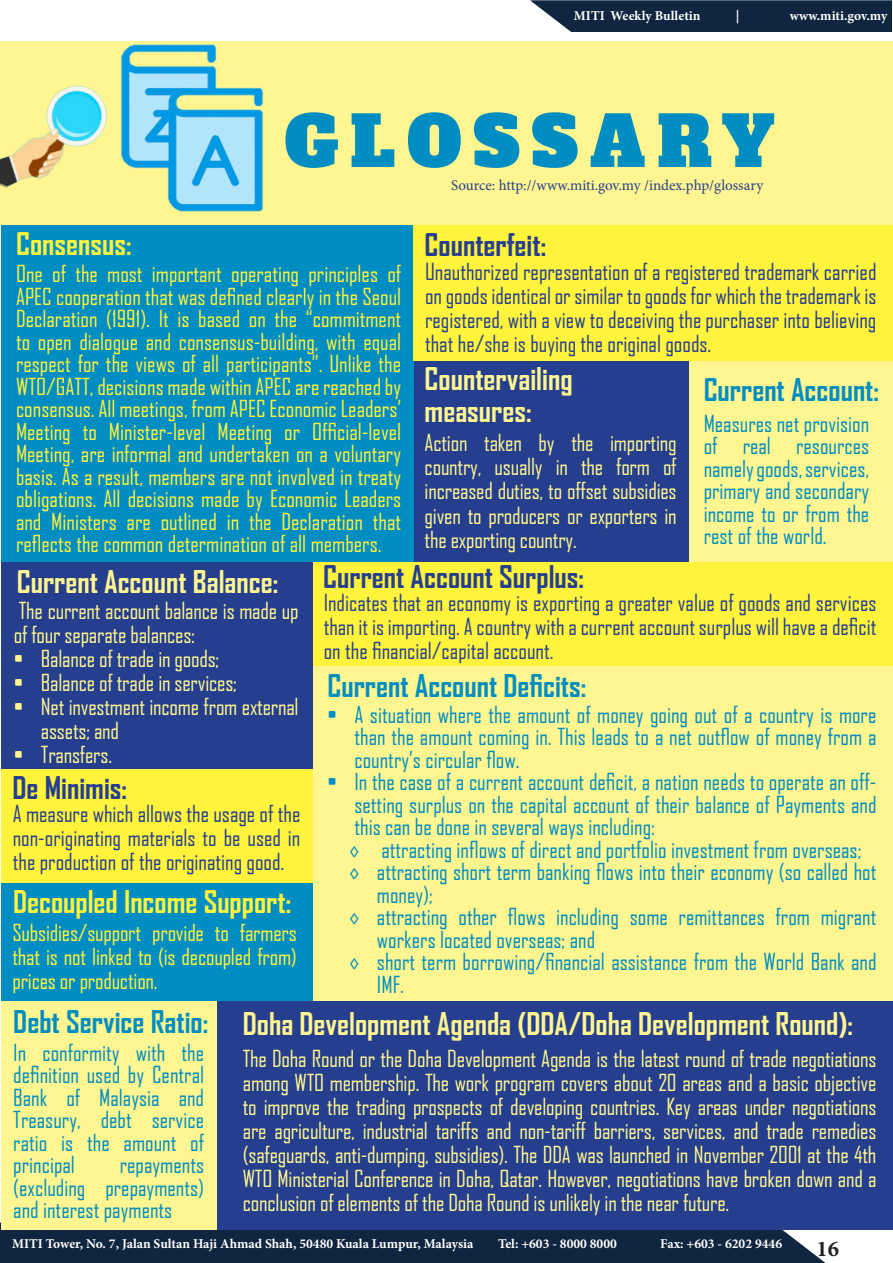
<style>
.page{position:relative;width:893px;height:1263px;background:#fff}
.page>*{position:absolute;margin:0;border:0;box-sizing:border-box;transform-origin:0 0}
.t1{font:69px "Alfa Slab One";letter-spacing:.17em;color:#008dc1}
.t2{font:700 30px/31.5px "Agency FB";color:#fff691}
.t3{font:700 30px "Agency FB";color:#008dc1}
.t4{font:700 30px "Agency FB";color:#253f8e}
.t5{font:700 30px "Agency FB";color:#fff33c}
.t6{font:22.5px/22.5px "Agency FB";color:#008dc1;text-align:justify}
.t7{font:22.5px/24px "Agency FB";letter-spacing:-.01em;color:#fff691}
.t8{font:22.5px/22.5px "Agency FB";letter-spacing:-.005em;color:#fff33c;text-align:justify}
.t9{font:22.5px/24px "Agency FB";color:#253f8e;text-align:justify}
.t10{font:700 22.5px "Minion Pro";color:#231f20}
.t11{font:15px "Minion Pro";color:#253f8e}
.t12{font:700 13.5px "Minion Pro";color:#fff}
</style>
<div class="page">
<div style="left:0;top:1222px;width:826px;height:41px;background:#10253f"></div>
<svg style="left:530px;top:0;width:361px;height:32px;background:#1f334b"></svg>
<div style="left:1px;top:225px;width:413px;height:340px;background:#008dc1"></div>
<div style="left:2px;top:882px;width:313px;height:121px;background:#008dc1"></div>
<div style="left:2px;top:563px;width:311px;height:206px;background:#253f8e"></div>
<div style="left:0;top:42px;width:893px;height:183px;background:#fff691"></div>
<img style="left:128px;top:44px;width:136px;height:168px">
<img style="left:0;top:47px;width:142px;height:165px">
<div style="left:313px;top:562px;width:580px;height:104px;background:#fff33c"></div>
<div style="left:1px;top:769px;width:312px;height:113px;background:#fff33c"></div>
<div style="left:313px;top:666px;width:580px;height:335px;background:#fff691"></div>
<div style="left:414px;top:225px;width:479px;height:136px;background:#fff33c"></div>
<div style="left:414px;top:361px;width:275px;height:201px;background:#253f8e"></div>
<div style="left:689px;top:361px;width:204px;height:201px;background:#fff691"></div>
<div style="left:2px;top:1001px;width:216px;height:229px;background:#fff691"></div>
<div style="left:218px;top:1001px;width:675px;height:229px;background:#253f8e"></div>
<p class="t12" style="left:574px;top:7px;width:128px">MITI Weekly Bulletin</p>
<p class="t12" style="left:736px;top:7px;width:5px">|</p>
<p class="t12" style="left:790px;top:7px;width:99px">www.miti.gov.my</p>
<p class="t5" style="left:16px;top:225px;width:117px">Consensus:</p>
<p class="t1" style="left:285px;top:82px;width:492px">GLOSSARY</p>
<p class="t11" style="left:451px;top:175px;width:314px">Source: http://www.miti.gov.my /index.php/glossary</p>
<p class="t4" style="left:425px;top:226px;width:123px">Counterfeit:</p>
<p class="t8" style="left:16px;top:262px;width:387px">One of the most important operating principles of APEC cooperation that was defined clearly in the Seoul Declaration (1991). It is based on the “commitment to open dialogue and consensus-building, with equal respect for the views of all participants”. Unlike the WTO/GATT, decisions made within APEC are reached by consensus. All meetings, from APEC Economic Leaders’ Meeting to Minister-level Meeting or Official-level Meeting, are informal and undertaken on a voluntary basis. As a result, members are not involved in treaty obligations. All decisions made by Economic Leaders and Ministers are outlined in the Declaration that reflects the common determination of all members.</p>
<p class="t9" style="left:425px;top:259px;width:453px">Unauthorized representation of a registered trademark carried on goods identical or similar to goods for which the trademark is registered, with a view to deceiving the purchaser into believing that he/she is buying the original goods.</p>
<p class="t2" style="left:425px;top:362px;width:149px">Countervailing measures:</p>
<p class="t7" style="left:425px;top:431px;width:254px;text-align:justify">Action taken by the importing country, usually in the form of increased duties, to offset subsidies given to producers or exporters in the exporting country.</p>
<p class="t3" style="left:704px;top:371px;width:177px">Current Account:</p>
<p class="t6" style="left:704px;top:411px;width:167px">Measures net provision of real resources namely goods, services, primary and secondary income to or from the rest of the world.</p>
<p class="t2" style="left:17px;top:565px;width:263px">Current Account Balance:</p>
<p class="t7" style="left:14px;top:598px;width:286px">The current account balance is made up of four separate balances:</p>
<p class="t7" style="left:14px;top:646px;width:207px">• Balance of trade in goods;</p>
<p class="t7" style="left:14px;top:670px;width:225px">• Balance of trade in services;</p>
<p class="t7" style="left:41px;top:694px;width:259px;text-indent:-27px">• Net investment income from external assets; and</p>
<p class="t7" style="left:14px;top:742px;width:100px">• Transfers.</p>
<p class="t4" style="left:12px;top:769px;width:116px">De Minimis:</p>
<p class="t9" style="left:13px;top:801px;width:289px">A measure which allows the usage of the non-originating materials to be used in the production of the originating good.</p>
<p class="t5" style="left:13px;top:883px;width:280px">Decoupled Income Support:</p>
<p class="t8" style="left:12px;top:920px;width:286px;line-height:24px">Subsidies/support provide to farmers that is not linked to (is decoupled from) prices or production.</p>
<p class="t4" style="left:323px;top:558px;width:262px">Current Account Surplus:</p>
<p class="t9" style="left:324px;top:590px;width:554px">Indicates that an economy is exporting a greater value of goods and services than it is importing. A country with a current account surplus will have a deficit on the financial/capital account.</p>
<p class="t3" style="left:327px;top:667px;width:260px">Current Account Deficits:</p>
<p class="t6" style="left:354px;top:703px;width:524px;text-indent:-27px">• A situation where the amount of money going out of a country is more than the amount coming in. This leads to a net outflow of money from a country’s circular flow.</p>
<p class="t6" style="left:354px;top:770px;width:524px;text-indent:-27px">• In the case of a current account deficit, a nation needs to operate an off&shy;setting surplus on the capital account of their balance of Payments and this can be done in several ways including:</p>
<p class="t6" style="left:350px;top:838px;width:513px">◊ attracting inflows of direct and portfolio investment from overseas;</p>
<p class="t6" style="left:377px;top:860px;width:501px;text-indent:-27px">◊ attracting short term banking flows into their economy (so called hot money);</p>
<p class="t6" style="left:377px;top:905px;width:501px;text-indent:-27px">◊ attracting other flows including some remittances from migrant workers located overseas; and</p>
<p class="t6" style="left:377px;top:950px;width:501px;text-indent:-27px">◊ short term borrowing/financial assistance from the World Bank and<br>IMF.</p>
<p class="t3" style="left:13px;top:1003px;width:197px">Debt Service Ratio:</p>
<p class="t2" style="left:243px;top:1007px;width:612px">Doha Development Agenda (DDA/Doha Development Round):</p>
<p class="t7" style="left:243px;top:1047px;width:635px;text-align:justify">The Doha Round or the Doha Development Agenda is the latest round of trade negotiations among WTO membership. The work program covers about 20 areas and a basic objective to improve the trading prospects of developing countries. Key areas under negotiations are agriculture, industrial tariffs and non-tariff barriers, services, and trade remedies (safeguards, anti-dumping, subsidies). The DDA was launched in November 2001 at the 4th WTO Ministerial Conference in Doha, Qatar. However, negotiations have broken down and a conclusion of elements of the Doha Round is unlikely in the near future.</p>
<p class="t6" style="left:13px;top:1041px;width:192px">In conformity with the definition used by Central Bank of Malaysia and Treasury, debt service ratio is the amount of principal</p>
<p class="t6" style="left:13px;top:1153px;width:192px;text-indent:106px">repayments (excluding prepayments) and interest payments</p>
<p class="t12" style="left:12px;top:1234px;width:463px">MITI Tower, No. 7, Jalan Sultan Haji Ahmad Shah, 50480 Kuala Lumpur, Malaysia</p>
<p class="t12" style="left:498px;top:1234px;width:120px">Tel: +603 - 8000 8000</p>
<p class="t12" style="left:660px;top:1234px;width:123px">Fax: +603 - 6202 9446</p>
<p class="t10" style="left:816px;top:1232px;width:24px">16</p>
</div>
